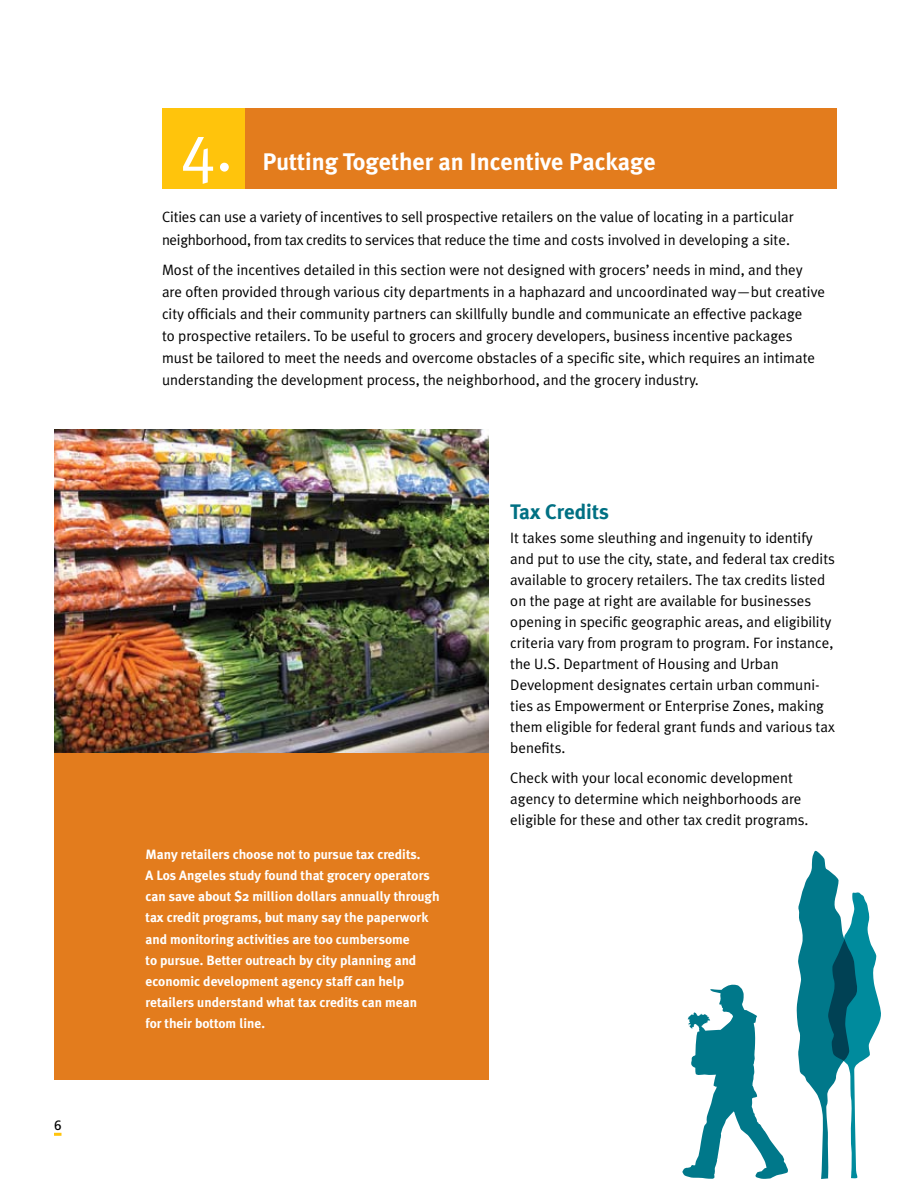
<style>
.page{position:relative;width:918px;height:1188px;background:#fff}
.page>*{position:absolute;margin:0;border:0;box-sizing:border-box;transform-origin:0 0}
.t1{font:66px "Meta Plus Normal";color:#fff}
.t2{font:700 24px "Meta Plus";color:#fff}
.t3{font:700 21px "Meta Plus";color:#007083}
.t4{font:15px/21px "Meta Plus Normal";color:#000}
.t5{font:700 13.5px/21px "Meta Plus";color:#fff}
.t6{font:13.5px "Frutiger";color:#000}
</style>
<div class="page">
<svg style="left:54px;top:1133px;width:8px;height:3px"></svg>
<div style="left:244px;top:108px;width:593px;height:81px;background:#e37c1d"></div>
<div style="left:162px;top:108px;width:82px;height:81px;background:#ffc40c"></div>
<div style="left:54px;top:748px;width:435px;height:332px;background:#e37c1d"></div>
<img style="left:54px;top:429px;width:435px;height:324px">
<svg style="left:682px;top:984px;width:106px;height:195px"></svg>
<svg style="left:797px;top:851px;width:84px;height:328px"></svg>
<p class="t6" style="left:54px;top:1117px;width:9px">6</p>
<h1 class="t1" style="left:180px;top:110px;width:54px">4.</h1>
<h2 class="t2" style="left:262px;top:148px;width:395px">Putting Together an Incentive Package</h2>
<p class="t4" style="left:162px;top:206px;width:633px;line-height:22px">Cities can use a variety of incentives to sell prospective retailers on the value of locating in a particular neighborhood, from tax credits to services that reduce the time and costs involved in developing a site.</p>
<p class="t4" style="left:162px;top:259px;width:665px;line-height:22px">Most of the incentives detailed in this section were not designed with grocers’ needs in mind, and they are often provided through various city departments in a haphazard and uncoordinated way—but creative city officials and their community partners can skillfully bundle and communicate an effective package<br>to prospective retailers. To be useful to grocers and grocery developers, business incentive packages must be tailored to meet the needs and overcome obstacles of a specific site, which requires an intimate understanding the development process, the neighborhood, and the grocery industry.</p>
<p class="t5" style="left:146px;top:844px;width:296px">Many retailers choose not to pursue tax credits.<br>A Los Angeles study found that grocery operators can save about $2 million dollars annually through tax credit programs, but many say the paperwork and monitoring activities are too cumbersome<br>to pursue. Better outreach by city planning and economic development agency staff can help retailers understand what tax credits can mean<br>for their bottom line.</p>
<h3 class="t3" style="left:510px;top:499px;width:100px">Tax Credits</h3>
<p class="t4" style="left:510px;top:527px;width:326px">It takes some sleuthing and ingenuity to identify and put to use the city, state, and federal tax credits available to grocery retailers. The tax credits listed on the page at right are available for businesses opening in specific geographic areas, and eligibility criteria vary from program to program. For instance, the U.S. Department of Housing and Urban Development designates certain urban communi&shy;ties as Empowerment or Enterprise Zones, making them eligible for federal grant funds and various tax benefits.</p>
<p class="t4" style="left:510px;top:767px;width:300px">Check with your local economic development agency to determine which neighborhoods are eligible for these and other tax credit programs.</p>
</div>
